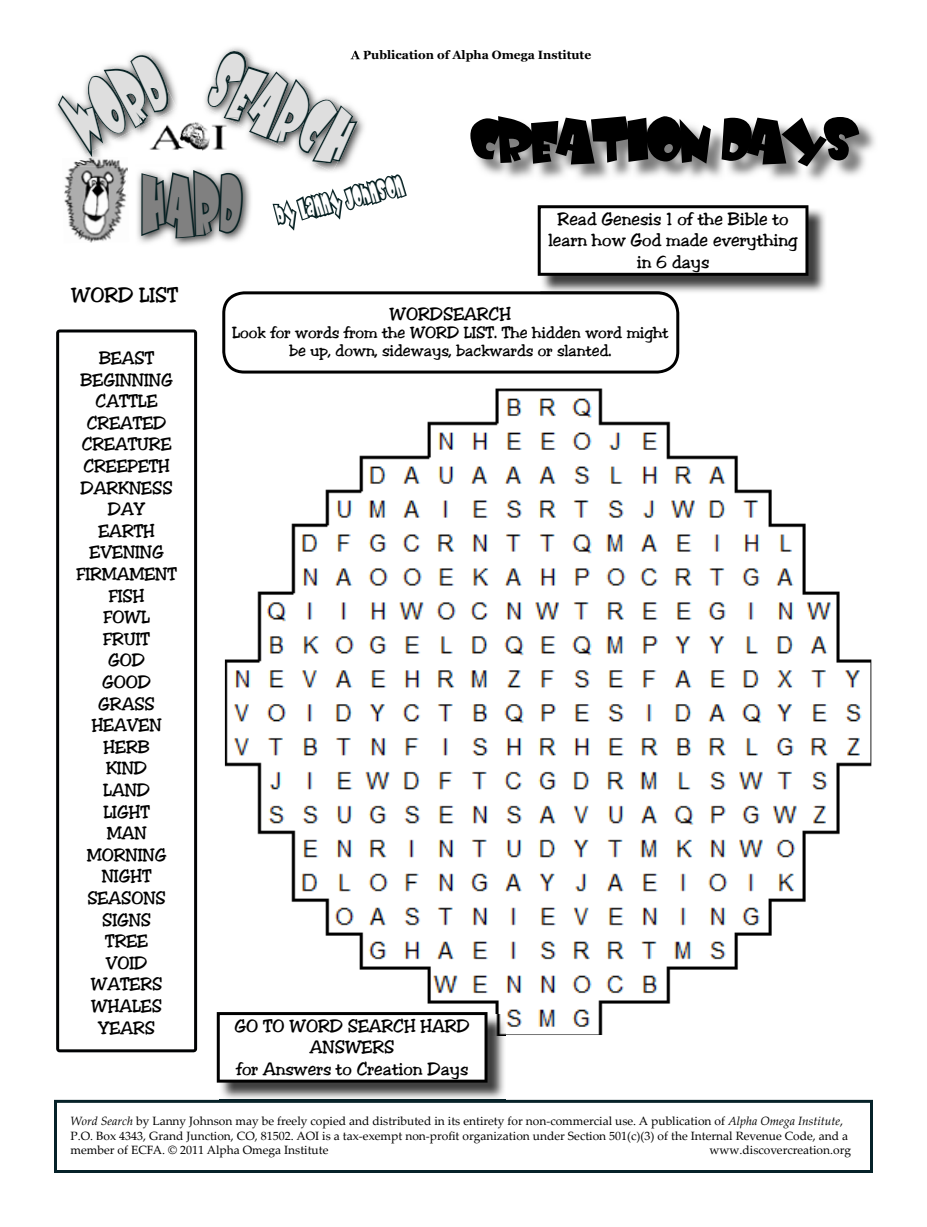
<style>
.page{position:relative;width:927px;height:1227px;background:#fff}
.page>*{position:absolute;margin:0;border:0;box-sizing:border-box;transform-origin:0 0}
.t1{font:72px "Baby Kruffy";color:#dedede;scale:.52 1}
.t2{font:72px "Baby Kruffy";color:#808080;scale:.51 1}
.t3{font:54px "Baby Kruffy";color:#000}
.t4{font:24px "Baby Kruffy";color:#fff;scale:.51 1}
.t5{font:21px "Jester";color:#000}
.t6{font:18px/21.6px "Jester";color:#000;text-align:center}
.t7{font:16.5px/18px "Jester";color:#000;text-align:center}
.t8{font:12px/14.4px "Palatino Linotype";color:#000}
.t9{font:700 12px "Georgia";color:#000}
.s1{font-style:italic}
</style>
<div class="page">
<svg style="left:54px;top:1100px;width:819px;height:73px"></svg>
<img style="left:86px;top:240px;width:21px;height:3px">
<img style="left:475px;top:121px;width:400px;height:60px">
<svg style="left:222px;top:291px;width:457px;height:83px"></svg>
<svg style="left:56px;top:329px;width:141px;height:723px"></svg>
<img style="left:139px;top:240px;width:96px;height:7px">
<svg style="left:58px;top:50px;width:349px;height:190px"></svg>
<img style="left:542px;top:208px;width:283px;height:86px">
<img style="left:540px;top:291px;width:129px;height:3px">
<svg style="left:538px;top:205px;width:270px;height:71px"></svg>
<img style="left:225px;top:389px;width:646px;height:646px">
<img style="left:219px;top:1035px;width:287px;height:66px">
<img style="left:488px;top:1015px;width:18px;height:20px">
<svg style="left:217px;top:1012px;width:271px;height:71px"></svg>
<h1 class="t1" style="left:46px;top:76px;width:195px;rotate:-27deg">WORD</h1>
<h1 class="t1" style="left:240px;top:27px;width:284px;rotate:27deg">SEARCH</h1>
<h1 class="t2" style="left:143px;top:149px;width:192px">HARD</h1>
<p class="t9" style="left:351px;top:47px;width:242px">A Publication of Alpha Omega Institute</p>
<h2 class="t3" style="left:471px;top:99px;width:387px">CREATION DAYS</h2>
<h3 class="t4" style="left:273px;top:198px;width:254px;rotate:-14deg">by Lanny Johnson</h3>
<h3 class="t6" style="left:549px;top:208px;width:251px">Read Genesis 1 of the Bible to learn how God made everything in 6 days</h3>
<h3 class="t5" style="left:71px;top:282px;width:108px">WORD LIST</h3>
<h3 class="t6" style="left:76px;top:348px;width:102px">BEAST<br>BEGINNING<br>CATTLE<br>CREATED<br>CREATURE<br>CREEPETH<br>DARKNESS<br>DAY<br>EARTH<br>EVENING<br>FIRMAMENT<br>FISH<br>FOWL<br>FRUIT<br>GOD<br>GOOD<br>GRASS<br>HEAVEN<br>HERB<br>KIND<br>LAND<br>LIGHT<br>MAN<br>MORNING<br>NIGHT<br>SEASONS<br>SIGNS<br>TREE<br>VOID<br>WATERS<br>WHALES<br>YEARS</h3>
<h3 class="t6" style="left:390px;top:303px;width:123px">WORDSEARCH</h3>
<h3 class="t7" style="left:232px;top:323px;width:438px">Look for words from the WORD LIST. The hidden word might be up, down, sideways, backwards or slanted.</h3>
<h3 class="t6" style="left:235px;top:1015px;width:237px">GO TO WORD SEARCH HARD<br>ANSWERS<br>for Answers to Creation Days</h3>
<p class="t8" style="left:70px;top:1113px;width:779px"><span class="s1">Word Search</span> by Lanny Johnson may be freely copied and distributed in its entirety for non-commercial use. A publication of <span class="s1">Alpha Omega Institute</span>,<br>P.O. Box 4343, Grand Junction, CO, 81502. AOI is a tax-exempt non-profit organization under Section 501(c)(3) of the Internal Revenue Code, and a member of ECFA. © 2011 Alpha Omega Institute</p>
<p class="t8" style="left:710px;top:1142px;width:143px">www.discovercreation.org</p>
</div>
